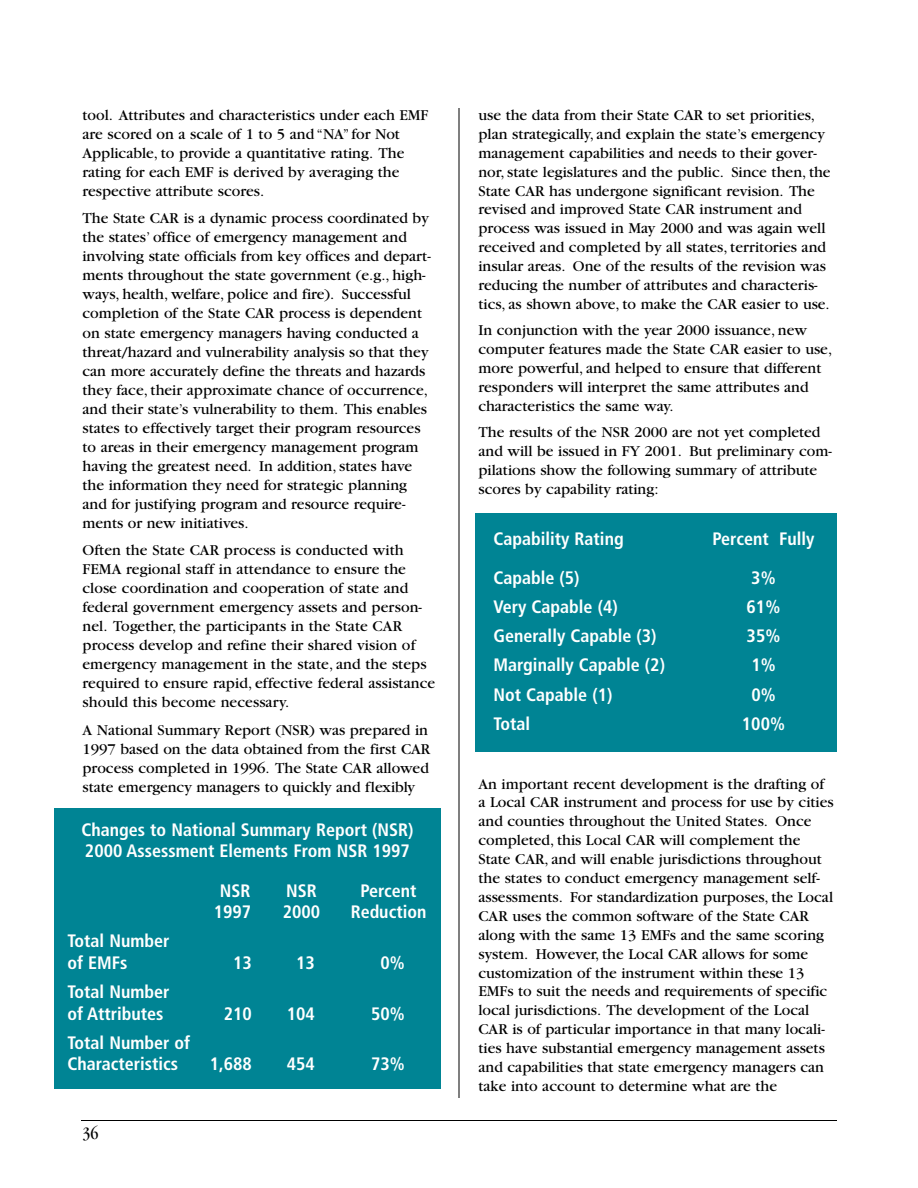
<style>
.page{position:relative;width:918px;height:1188px;background:#fff}
.page>*{position:absolute;margin:0;border:0;box-sizing:border-box;transform-origin:0 0}
.t1{font:700 condensed 18px/21.6px "Frutiger";color:#fff}
.t2{font:condensed 18px "Garamond";color:#000}
.t3{font:15.75px/18.9px "Garamond";color:#000}
</style>
<div class="page">
<hr style="left:81px;top:1120px;width:756px;height:1px;background:#000">
<hr style="left:459px;top:108px;width:1px;height:990px;background:#000">
<div style="left:54px;top:808px;width:387px;height:281px;background:#008494"></div>
<div style="left:476px;top:513px;width:361px;height:239px;background:#008494"></div>
<p class="t3" style="left:82px;top:107px;width:347px">tool. Attributes and characteristics under each EMF are scored on a scale of 1 to 5 and “NA” for Not Applicable, to provide a quantitative rating. The rating for each EMF is derived by averaging the respective attribute scores.</p>
<p class="t3" style="left:82px;top:210px;width:350px">The State CAR is a dynamic process coordinated by the states’ office of emergency management and involving state officials from key offices and depart&shy;ments throughout the state government (e.g., high&shy;ways, health, welfare, police and fire). Successful completion of the State CAR process is dependent on state emergency managers having conducted a threat/hazard and vulnerability analysis so that they can more accurately define the threats and hazards they face, their approximate chance of occurrence, and their state’s vulnerability to them. This enables states to effectively target their program resources to areas in their emergency management program having the greatest need. In addition, states have the information they need for strategic planning and for justifying program and resource require&shy;ments or new initiatives.</p>
<p class="t3" style="left:82px;top:542px;width:354px">Often the State CAR process is conducted with FEMA regional staff in attendance to ensure the close coordination and cooperation of state and federal government emergency assets and person&shy;nel. Together, the participants in the State CAR process develop and refine their shared vision of emergency management in the state, and the steps required to ensure rapid, effective federal assistance should this become necessary.</p>
<p class="t3" style="left:82px;top:721px;width:349px">A National Summary Report (NSR) was prepared in 1997 based on the data obtained from the first CAR process completed in 1996. The State CAR allowed state emergency managers to quickly and flexibly</p>
<p class="t1" style="left:81px;top:820px;width:334px">Changes to National Summary Report (NSR)<br>2000 Assessment Elements From NSR 1997</p>
<p class="t1" style="left:220px;top:881px;width:32px">NSR</p>
<p class="t1" style="left:286px;top:881px;width:32px">NSR</p>
<p class="t1" style="left:360px;top:881px;width:58px">Percent</p>
<p class="t1" style="left:214px;top:903px;width:39px">1997</p>
<p class="t1" style="left:283px;top:903px;width:39px">2000</p>
<p class="t1" style="left:351px;top:903px;width:77px">Reduction</p>
<p class="t1" style="left:67px;top:932px;width:103px">Total Number of EMFs</p>
<p class="t1" style="left:233px;top:953px;width:20px">13</p>
<p class="t1" style="left:296px;top:953px;width:20px">13</p>
<p class="t1" style="left:381px;top:953px;width:26px">0%</p>
<p class="t1" style="left:67px;top:982px;width:103px">Total Number of Attributes</p>
<p class="t1" style="left:67px;top:1033px;width:124px">Total Number of<br>Characteristics</p>
<p class="t1" style="left:224px;top:1004px;width:30px">210</p>
<p class="t1" style="left:287px;top:1004px;width:30px">104</p>
<p class="t1" style="left:371px;top:1004px;width:35px">50%</p>
<p class="t1" style="left:210px;top:1055px;width:44px">1,688</p>
<p class="t1" style="left:287px;top:1055px;width:30px">454</p>
<p class="t1" style="left:371px;top:1055px;width:35px">73%</p>
<p class="t2" style="left:82px;top:1126px;width:17px">36</p>
<p class="t3" style="left:478px;top:107px;width:354px">use the data from their State CAR to set priorities, plan strategically, and explain the state’s emergency management capabilities and needs to their gover&shy;nor, state legislatures and the public. Since then, the State CAR has undergone significant revision. The revised and improved State CAR instrument and process was issued in May 2000 and was again well received and completed by all states, territories and insular areas. One of the results of the revision was reducing the number of attributes and characteris&shy;tics, as shown above, to make the CAR easier to use.</p>
<p class="t3" style="left:478px;top:322px;width:355px">In conjunction with the year 2000 issuance, new computer features made the State CAR easier to use, more powerful, and helped to ensure that different responders will interpret the same attributes and characteristics the same way.</p>
<p class="t3" style="left:478px;top:424px;width:355px">The results of the NSR 2000 are not yet completed and will be issued in FY 2001. But preliminary com&shy;pilations show the following summary of attribute scores by capability rating:</p>
<p class="t1" style="left:494px;top:529px;width:132px">Capability Rating</p>
<p class="t1" style="left:713px;top:529px;width:103px">Percent Fully</p>
<p class="t1" style="left:494px;top:569px;width:88px">Capable (5)</p>
<p class="t1" style="left:751px;top:569px;width:26px">3%</p>
<p class="t1" style="left:494px;top:598px;width:126px">Very Capable (4)</p>
<p class="t1" style="left:747px;top:598px;width:35px">61%</p>
<p class="t1" style="left:494px;top:627px;width:165px">Generally Capable (3)</p>
<p class="t1" style="left:747px;top:627px;width:35px">35%</p>
<p class="t1" style="left:494px;top:656px;width:173px">Marginally Capable (2)</p>
<p class="t1" style="left:751px;top:656px;width:26px">1%</p>
<p class="t1" style="left:494px;top:685px;width:120px">Not Capable (1)</p>
<p class="t1" style="left:751px;top:685px;width:26px">0%</p>
<p class="t1" style="left:494px;top:714px;width:38px">Total</p>
<p class="t1" style="left:742px;top:714px;width:45px">100%</p>
<p class="t3" style="left:478px;top:776px;width:357px">An important recent development is the drafting of a Local CAR instrument and process for use by cities and counties throughout the United States. Once completed, this Local CAR will complement the State CAR, and will enable jurisdictions throughout the states to conduct emergency management self&shy;assessments. For standardization purposes, the Local CAR uses the common software of the State CAR along with the same 13 EMFs and the same scoring system. However, the Local CAR allows for some customization of the instrument within these 13<br>EMFs to suit the needs and requirements of specific local jurisdictions. The development of the Local CAR is of particular importance in that many locali&shy;ties have substantial emergency management assets and capabilities that state emergency managers can take into account to determine what are the</p>
</div>
